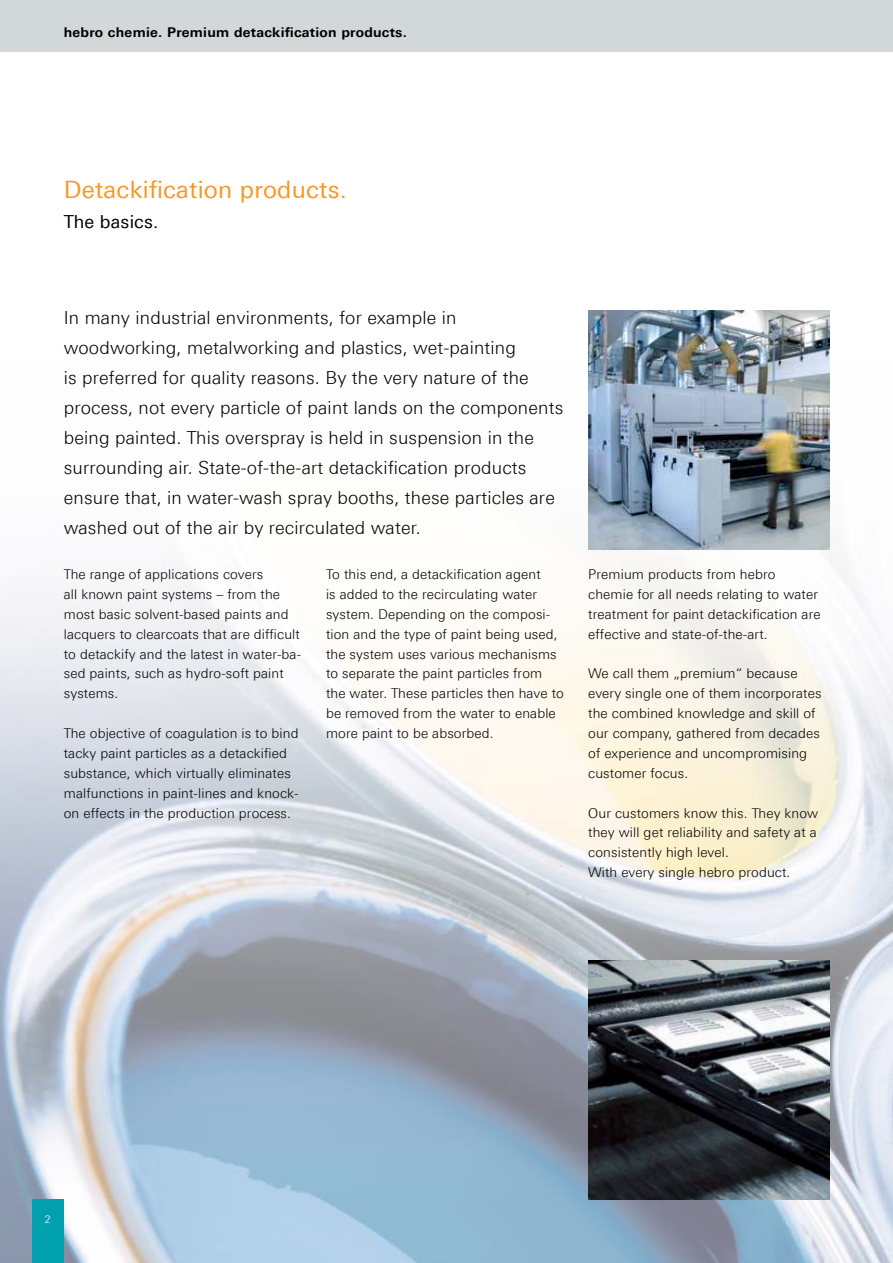
<style>
.page{position:relative;width:893px;height:1263px;background:#fff}
.page>*{position:absolute;margin:0;border:0;box-sizing:border-box;transform-origin:0 0}
.t1{font:24px "LT Univers Basic";letter-spacing:.01em;color:#f89728}
.t2{font:300 18px/30px "LT Univers Basic";letter-spacing:.01em;color:#000}
.t3{font:18px "LT Univers Basic";letter-spacing:.01em;color:#000}
.t4{font:300 13.5px/19.8px "LT Univers Basic";letter-spacing:.01em;color:#000}
.t5{font:700 13.5px "LT Univers Basic";letter-spacing:.02em;color:#000}
.t6{font:300 10.5px "LT Univers Basic";color:#fff}
</style>
<div class="page">
<img style="left:0;top:364px;width:893px;height:899px">
<div style="left:0;top:0;width:893px;height:51px;background:#d2d7d8"></div>
<div style="left:32px;top:1199px;width:32px;height:64px;background:#00a0af"></div>
<img style="left:588px;top:311px;width:241px;height:238px">
<img style="left:588px;top:960px;width:241px;height:239px">
<p class="t5" style="left:64px;top:24px;width:345px">hebro chemie. Premium detackification products.</p>
<h1 class="t1" style="left:64px;top:176px;width:284px">Detackification products.</h1>
<h2 class="t3" style="left:64px;top:212px;width:96px">The basics.</h2>
<p class="t2" style="left:64px;top:302px;width:501px">In many industrial environments, for example in woodworking, metalworking and plastics, wet-painting<br>is preferred for quality reasons. By the very nature of the process, not every particle of paint lands on the components being painted. This overspray is held in suspension in the surrounding air. State-of-the-art detackification products ensure that, in water-wash spray booths, these particles are washed out of the air by recirculated water.</p>
<p class="t4" style="left:64px;top:564px;width:239px">The range of applications covers<br>all known paint systems – from the most basic solvent-based paints and lacquers to clearcoats that are difficult to detackify and the latest in water-ba&shy;sed paints, such as hydro-soft paint systems.</p>
<p class="t4" style="left:64px;top:723px;width:236px">The objective of coagulation is to bind tacky paint particles as a detackified substance, which virtually eliminates malfunctions in paint-lines and knock&shy;on effects in the production process.</p>
<p class="t4" style="left:326px;top:564px;width:239px">To this end, a detackification agent<br>is added to the recirculating water system. Depending on the composi&shy;tion and the type of paint being used, the system uses various mechanisms to separate the paint particles from the water. These particles then have to be removed from the water to enable more paint to be absorbed.</p>
<p class="t4" style="left:588px;top:564px;width:234px">Premium products from hebro chemie for all needs relating to water treatment for paint detackification are effective and state-of-the-art.</p>
<p class="t4" style="left:588px;top:664px;width:235px">We call them „premium“ because every single one of them incorporates the combined knowledge and skill of our company, gathered from decades of experience and uncompromising customer focus.</p>
<p class="t4" style="left:588px;top:803px;width:232px">Our customers know this. They know they will get reliability and safety at a consistently high level.<br>With every single hebro product.</p>
<p class="t6" style="left:45px;top:1213px;width:7px">2</p>
</div>
